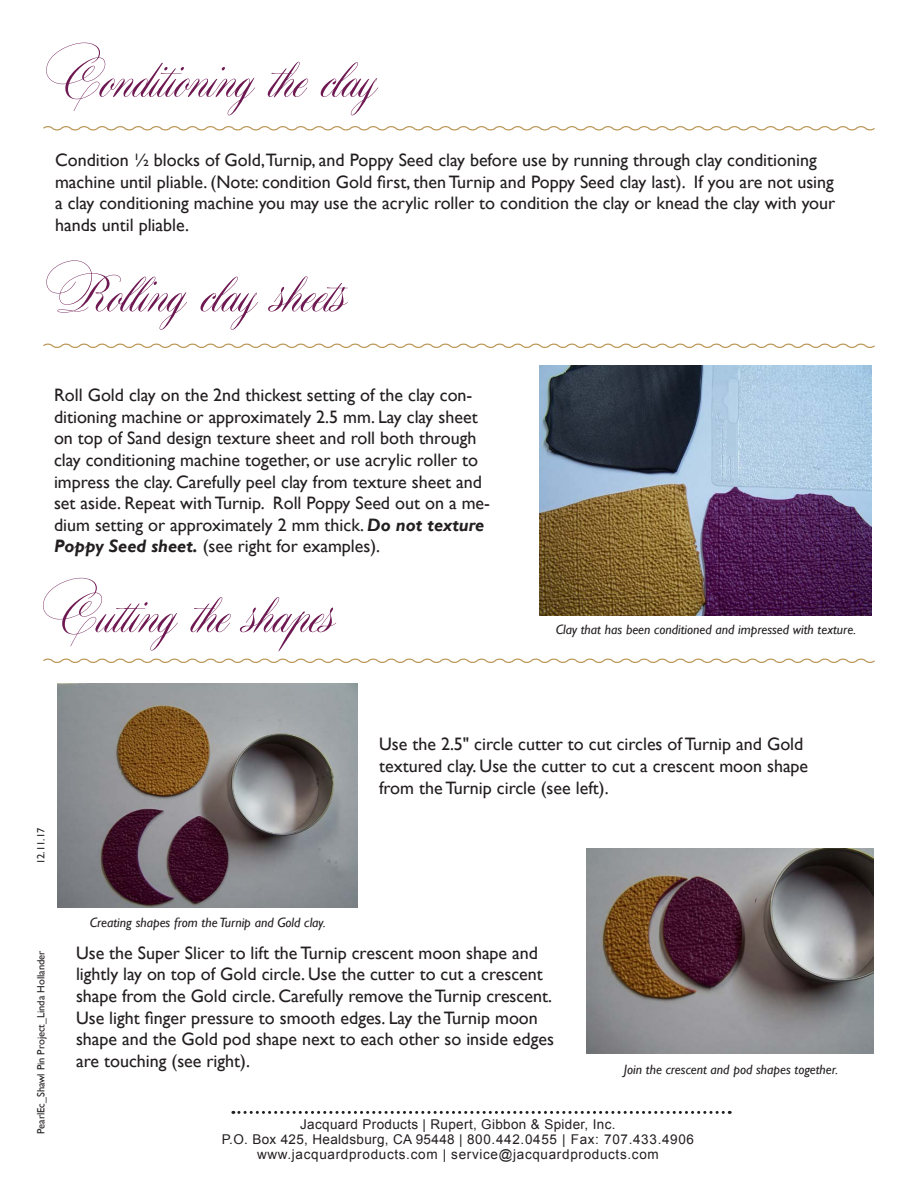
<style>
.page{position:relative;width:918px;height:1188px;background:#fff}
.page>*{position:absolute;margin:0;border:0;box-sizing:border-box;transform-origin:0 0}
.t1{font:72px "Maratre";color:#6e1952}
.t2{font:18px/21.6px "Gill Sans";color:#231f20}
.t3{font:13.5px/15px "Arial";letter-spacing:.05em;color:#231f20;text-align:center}
.t4{font:italic 13.5px "Gill Sans";color:#231f20}
.t5{font:10.5px "Gill Sans";color:#231f20}
.s1{font-weight:700;font-style:italic}
</style>
<div class="page">
<svg style="left:43px;top:126px;width:832px;height:5px"></svg>
<img style="left:539px;top:366px;width:333px;height:249px">
<svg style="left:43px;top:343px;width:832px;height:5px"></svg>
<svg style="left:43px;top:658px;width:832px;height:5px"></svg>
<img style="left:57px;top:684px;width:300px;height:224px">
<img style="left:586px;top:849px;width:287px;height:204px">
<svg style="left:233px;top:1111px;width:497px;height:3px"></svg>
<p class="t1" style="left:46px;top:40px;width:334px">Conditioning the clay</p>
<p class="t2" style="left:55px;top:150px;width:782px">Condition ½ blocks of Gold,Turnip, and Poppy Seed clay before use by running through clay conditioning machine until pliable. (Note: condition Gold first, then Turnip and Poppy Seed clay last). If you are not using a clay conditioning machine you may use the acrylic roller to condition the clay or knead the clay with your hands until pliable.</p>
<p class="t1" style="left:46px;top:255px;width:303px">Rolling clay sheets</p>
<p class="t2" style="left:54px;top:385px;width:437px">Roll Gold clay on the 2nd thickest setting of the clay con&shy;ditioning machine or approximately 2.5 mm. Lay clay sheet on top of Sand design texture sheet and roll both through clay conditioning machine together, or use acrylic roller to impress the clay. Carefully peel clay from texture sheet and set aside. Repeat with Turnip. Roll Poppy Seed out on a me&shy;dium setting or approximately 2 mm thick. <span class="s1">Do not texture Poppy Seed sheet.</span> (see right for examples).</p>
<p class="t1" style="left:42px;top:576px;width:295px">Cutting the shapes</p>
<p class="t4" style="left:556px;top:621px;width:302px">Clay that has been conditioned and impressed with texture.</p>
<p class="t5" style="left:35px;top:864px;width:38px;rotate:-90deg">12.11.17</p>
<p class="t5" style="left:35px;top:1134px;width:185px;rotate:-90deg">PearlEc_Shawl Pin Project_Linda Hollander</p>
<p class="t4" style="left:90px;top:915px;width:238px">Creating shapes from the Turnip and Gold clay.</p>
<p class="t2" style="left:379px;top:734px;width:431px">Use the 2.5" circle cutter to cut circles of Turnip and Gold textured clay. Use the cutter to cut a crescent moon shape from the Turnip circle (see left).</p>
<p class="t2" style="left:76px;top:942px;width:480px">Use the Super Slicer to lift the Turnip crescent moon shape and lightly lay on top of Gold circle. Use the cutter to cut a crescent shape from the Gold circle. Carefully remove the Turnip crescent.<br>Use light finger pressure to smooth edges. Lay the Turnip moon shape and the Gold pod shape next to each other so inside edges are touching (see right).</p>
<p class="t4" style="left:624px;top:1061px;width:216px">Join the crescent and pod shapes together.</p>
<p class="t3" style="left:222px;top:1117px;width:474px">Jacquard Products | Rupert, Gibbon &amp; Spider, Inc.<br>P.O. Box 425, Healdsburg, CA 95448 | 800.442.0455 | Fax: 707.433.4906 www.jacquardproducts.com | service@jacquardproducts.com</p>
</div>
